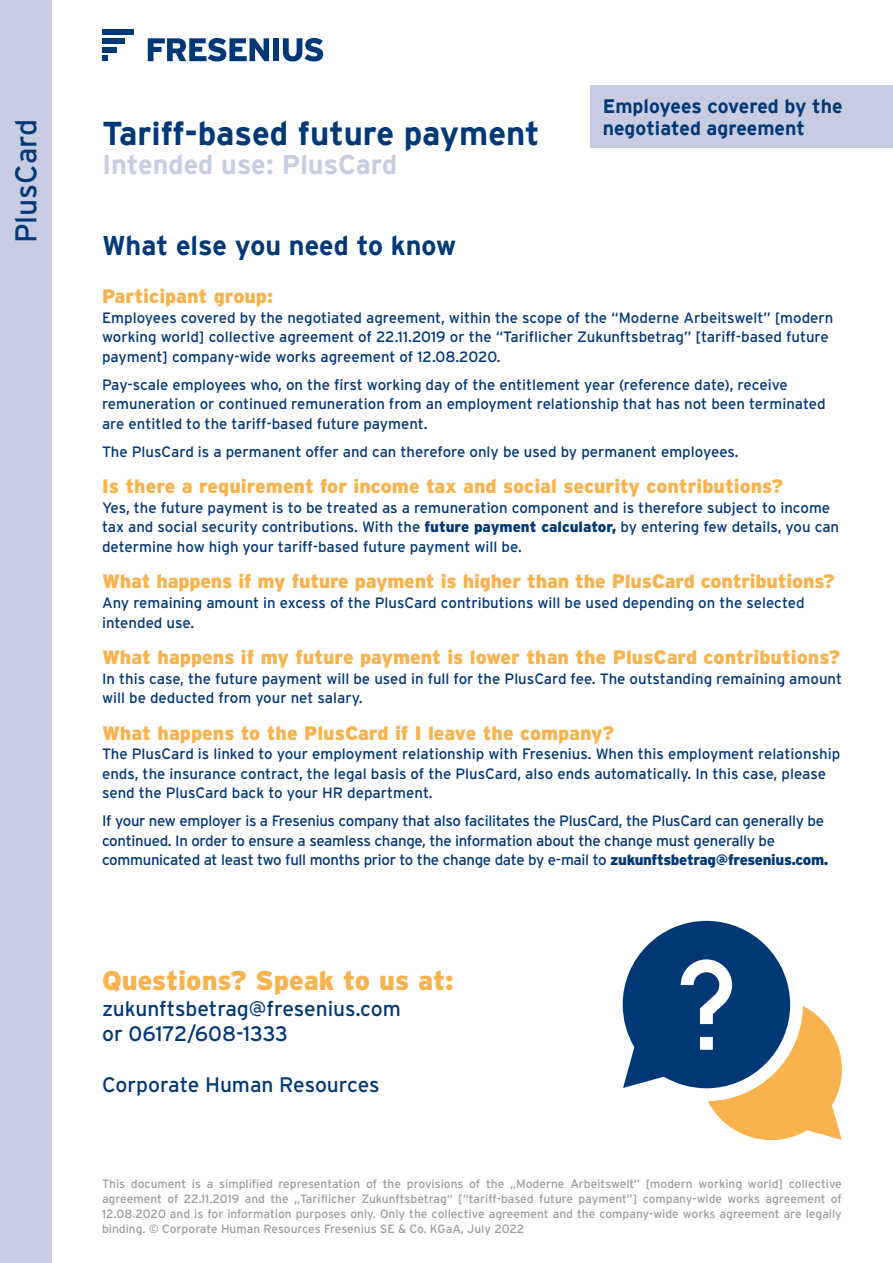
<style>
.page{position:relative;width:893px;height:1263px;background:#fff}
.page>*{position:absolute;margin:0;border:0;box-sizing:border-box;transform-origin:0 0}
.t1{font:700 33px "Interstate";color:#003876}
.t2{font:30px "Interstate";color:#003876}
.t3{font:900 27px "Interstate";color:#f9b34e}
.t4{font:700 27px "Interstate";color:#003876}
.t5{font:700 27px "Interstate";color:#c8cce2}
.t6{font:21px/25.5px "Interstate";color:#003876}
.t7{font:900 19.5px "Interstate";color:#f9b34e}
.t8{font:700 19.5px/21.5px "Interstate";color:#003876}
.t9{font:15px/19.5px "Interstate";color:#003876}
.t10{font:15px/19.5px "Interstate";letter-spacing:-.02em;color:#003876}
.t11{font:12px/15px "Interstate";color:#9c9c9d;text-align:justify}
.s1{font-weight:900}
</style>
<div class="page">
<div style="left:590px;top:85px;width:303px;height:62px;background:#c8cce2"></div>
<div style="left:0;top:0;width:51px;height:1263px;background:#c8cce2"></div>
<svg style="left:623px;top:921px;width:219px;height:219px"></svg>
<div style="left:102px;top:38px;width:23px;height:6px;background:#003876"></div>
<div style="left:102px;top:30px;width:31px;height:5px;background:#003876"></div>
<svg style="left:102px;top:56px;width:6px;height:5px"></svg>
<div style="left:102px;top:47px;width:14px;height:5px;background:#003876"></div>
<svg style="left:148px;top:38px;width:121px;height:24px"></svg>
<div style="left:273px;top:38px;width:6px;height:23px;background:#003876"></div>
<svg style="left:283px;top:38px;width:40px;height:24px"></svg>
<h2 class="t2" style="left:9px;top:243px;width:126px;rotate:-90deg">PlusCard</h2>
<h1 class="t1" style="left:102px;top:110px;width:439px">Tariff-based future payment</h1>
<h3 class="t5" style="left:102px;top:145px;width:297px">Intended use: PlusCard</h3>
<h3 class="t4" style="left:102px;top:226px;width:356px">What else you need to know</h3>
<h3 class="t8" style="left:603px;top:94px;width:242px">Employees covered by the negotiated agreement</h3>
<h3 class="t7" style="left:102px;top:285px;width:173px">Participant group:</h3>
<p class="t9" style="left:102px;top:308px;width:733px">Employees covered by the negotiated agreement, within the scope of the “Moderne Arbeitswelt” [modern working world] collective agreement of 22.11.2019 or the “Tariflicher Zukunftsbetrag” [tariff-based future payment] company-wide works agreement of 12.08.2020.</p>
<p class="t9" style="left:102px;top:375px;width:725px">Pay-scale employees who, on the first working day of the entitlement year (reference date), receive remuneration or continued remuneration from an employment relationship that has not been terminated are entitled to the tariff-based future payment.</p>
<p class="t9" style="left:102px;top:442px;width:638px">The PlusCard is a permanent offer and can therefore only be used by permanent employees.</p>
<h3 class="t7" style="left:102px;top:475px;width:683px">Is there a requirement for income tax and social security contributions?</h3>
<p class="t9" style="left:102px;top:498px;width:739px">Yes, the future payment is to be treated as a remuneration component and is therefore subject to income tax and social security contributions. With the <span class="s1">future payment calculator,</span> by entering few details, you can determine how high your tariff-based future payment will be.</p>
<h3 class="t7" style="left:102px;top:570px;width:734px">What happens if my future payment is higher than the PlusCard contributions?</h3>
<p class="t9" style="left:102px;top:593px;width:704px">Any remaining amount in excess of the PlusCard contributions will be used depending on the selected intended use.</p>
<h3 class="t7" style="left:102px;top:646px;width:740px">What happens if my future payment is lower than the PlusCard contributions?</h3>
<p class="t9" style="left:102px;top:668px;width:741px">In this case, the future payment will be used in full for the PlusCard fee. The outstanding remaining amount will be deducted from your net salary.</p>
<h3 class="t7" style="left:102px;top:721px;width:514px">What happens to the PlusCard if I leave the company?</h3>
<p class="t9" style="left:102px;top:744px;width:740px">The PlusCard is linked to your employment relationship with Fresenius. When this employment relationship ends, the insurance contract, the legal basis of the PlusCard, also ends automatically. In this case, please send the PlusCard back to your HR department.</p>
<p class="t10" style="left:102px;top:811px;width:728px">If your new employer is a Fresenius company that also facilitates the PlusCard, the PlusCard can generally be continued. In order to ensure a seamless change, the information about the change must generally be communicated at least two full months prior to the change date by e-mail to <span class="s1">zukunftsbetrag@fresenius.com.</span></p>
<h3 class="t3" style="left:102px;top:965px;width:353px">Questions? Speak to us at:</h3>
<h3 class="t6" style="left:102px;top:995px;width:300px">zukunftsbetrag@fresenius.com or 06172/608-1333</h3>
<h3 class="t6" style="left:102px;top:1072px;width:279px">Corporate Human Resources</h3>
<p class="t11" style="left:102px;top:1176px;width:741px">This document is a simplified representation of the provisions of the „Moderne Arbeitswelt” [modern working world] collective agreement of 22.11.2019 and the „Tariflicher Zukunftsbetrag“ [“tariff-based future payment”] company-wide works agreement of 12.08.2020 and is for information purposes only. Only the collective agreement and the company-wide works agreement are legally binding. © Corporate Human Resources Fresenius SE &amp; Co. KGaA, July 2022</p>
</div>
